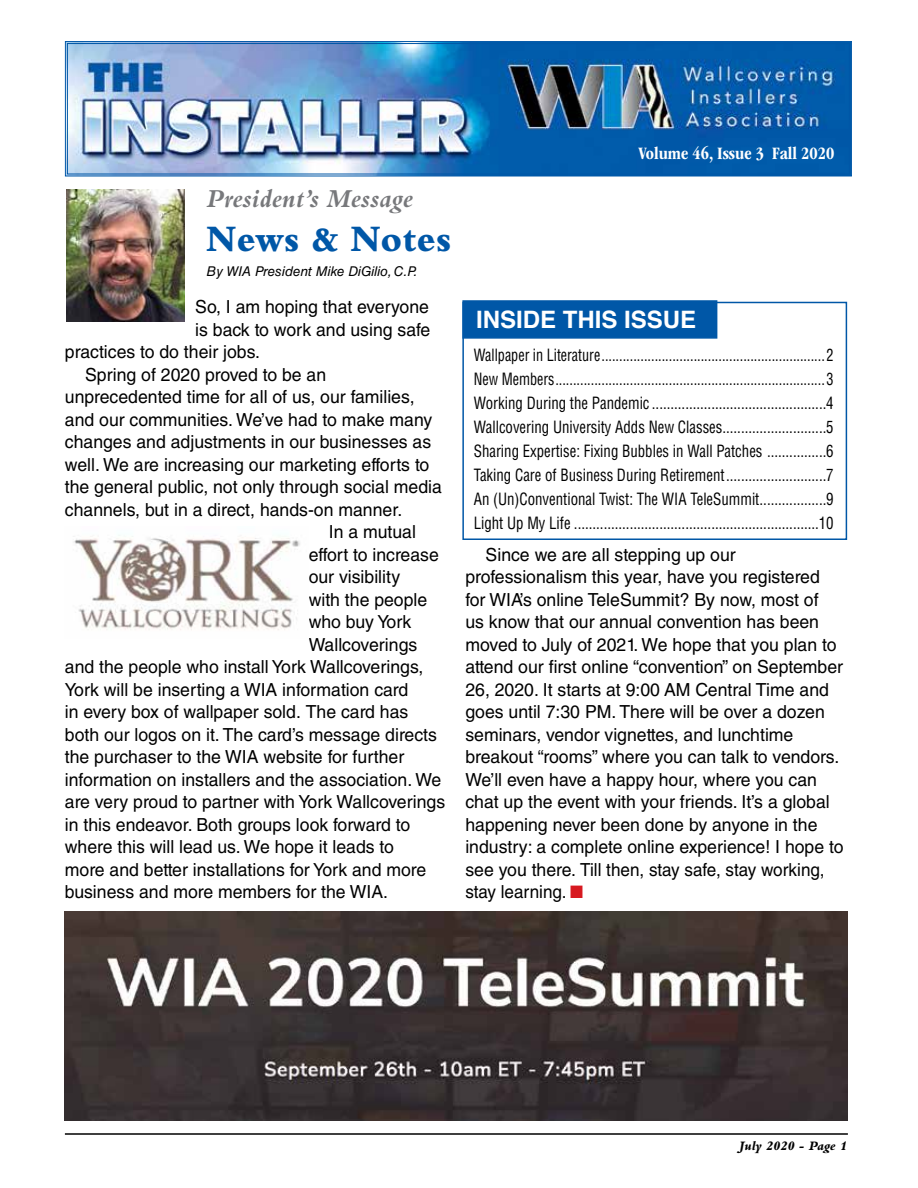
<style>
.page{position:relative;width:918px;height:1188px;background:#fff}
.page>*{position:absolute;margin:0;border:0;box-sizing:border-box;transform-origin:0 0}
.t1{font:800 39px "Bembo Std";color:#0057a7;scale:.94 1}
.t2{font:italic 700 27px "Bembo Std";color:#77787b}
.t3{font:700 24px "Helvetica";color:#fff}
.t4{font:18px/22.5px "Helvetica LT Std";color:#000}
.t5{font:700 condensed 18px "ITC Garamond Std";color:#fff}
.t6{font:condensed 16.5px/24px "Helvetica LT Std";color:#000;text-align:justify;scale:.86 1}
.t7{font:italic 13.5px "Helvetica LT Std";color:#000}
.t8{font:italic 800 13.5px "Bembo Std";letter-spacing:-.015em;color:#000}
.s1{color:#d71920}
</style>
<div class="page">
<hr style="left:65px;top:1133px;width:783px;height:2px;background:#000">
<img style="left:64px;top:41px;width:788px;height:136px">
<div style="left:67px;top:43px;width:783px;height:132px;border:1px solid #0057a7"></div>
<img style="left:66px;top:189px;width:118px;height:132px">
<div style="left:462px;top:302px;width:385px;height:238px;border:2px solid #0057a7"></div>
<div style="left:462px;top:300px;width:255px;height:39px;background:#0057a7;border:2px solid #0057a7"></div>
<img style="left:73px;top:535px;width:227px;height:95px">
<img style="left:65px;top:912px;width:783px;height:208px">
<h2 class="t2" style="left:207px;top:184px;width:208px">President’s Message</h2>
<h1 class="t1" style="left:207px;top:217px;width:262px">News &amp; Notes</h1>
<p class="t7" style="left:207px;top:264px;width:212px">By WIA President Mike DiGilio, C.P.</p>
<p class="t4" style="left:195px;top:296px;width:235px">So, I am hoping that everyone</p>
<p class="t4" style="left:195px;top:318px;width:237px">is back to work and using safe</p>
<p class="t4" style="left:65px;top:341px;width:197px">practices to do their jobs.</p>
<p class="t4" style="left:85px;top:363px;width:243px">Spring of 2020 proved to be an</p>
<p class="t4" style="left:65px;top:386px;width:351px">unprecedented time for all of us, our families,</p>
<p class="t4" style="left:65px;top:408px;width:369px">and our communities. We’ve had to make many</p>
<p class="t4" style="left:65px;top:431px;width:368px">changes and adjustments in our businesses as</p>
<p class="t4" style="left:65px;top:453px;width:366px">well. We are increasing our marketing efforts to</p>
<p class="t4" style="left:65px;top:476px;width:378px">the general public, not only through social media</p>
<p class="t4" style="left:65px;top:498px;width:339px">channels, but in a direct, hands-on manner.</p>
<p class="t4" style="left:329px;top:521px;width:89px">In a mutual</p>
<p class="t4" style="left:309px;top:543px;width:132px">effort to increase</p>
<p class="t4" style="left:309px;top:566px;width:93px">our visibility</p>
<p class="t4" style="left:309px;top:588px;width:120px">with the people</p>
<p class="t4" style="left:309px;top:611px;width:104px">who buy York</p>
<p class="t4" style="left:309px;top:633px;width:110px">Wallcoverings</p>
<p class="t4" style="left:65px;top:656px;width:360px">and the people who install York Wallcoverings,</p>
<p class="t4" style="left:65px;top:678px;width:345px">York will be inserting a WIA information card</p>
<p class="t4" style="left:65px;top:701px;width:345px">in every box of wallpaper sold. The card has</p>
<p class="t4" style="left:65px;top:723px;width:373px">both our logos on it. The card’s message directs</p>
<p class="t4" style="left:65px;top:746px;width:341px">the purchaser to the WIA website for further</p>
<p class="t4" style="left:65px;top:768px;width:378px">information on installers and the association. We</p>
<p class="t4" style="left:65px;top:791px;width:382px">are very proud to partner with York Wallcoverings</p>
<p class="t4" style="left:65px;top:813px;width:347px">in this endeavor. Both groups look forward to</p>
<p class="t4" style="left:65px;top:836px;width:331px">where this will lead us. We hope it leads to</p>
<p class="t4" style="left:65px;top:858px;width:363px">more and better installations for York and more</p>
<p class="t4" style="left:65px;top:881px;width:325px">business and more members for the WIA.</p>
<p class="t5" style="left:639px;top:144px;width:197px">Volume 46, Issue 3 Fall 2020</p>
<h3 class="t3" style="left:476px;top:300px;width:222px">INSIDE THIS ISSUE</h3>
<p class="t6" style="left:474px;top:343px;width:420px">Wallpaper in Literature...............................................................2<br>New Members............................................................................3<br>Working During the Pandemic ...............................................4<br>Wallcovering University Adds New Classes............................5<br>Sharing Expertise: Fixing Bubbles in Wall Patches ................6<br>Taking Care of Business During Retirement...........................7<br>An (Un)Conventional Twist: The WIA TeleSummit..................9<br>Light Up My Life ..................................................................10</p>
<p class="t4" style="left:465px;top:543px;width:380px;text-indent:20px">Since we are all stepping up our professionalism this year, have you registered for WIA’s online TeleSummit? By now, most of<br>us know that our annual convention has been moved to July of 2021. We hope that you plan to attend our first online “convention” on September 26, 2020. It starts at 9:00 AM Central Time and goes until 7:30 PM. There will be over a dozen seminars, vendor vignettes, and lunchtime breakout “rooms” where you can talk to vendors.<br>We’ll even have a happy hour, where you can chat up the event with your friends. It’s a global happening never been done by anyone in the industry: a complete online experience! I hope to see you there. Till then, stay safe, stay working, stay learning. <span class="s1">■</span></p>
<p class="t8" style="left:739px;top:1138px;width:109px">July 2020 - Page 1</p>
</div>
